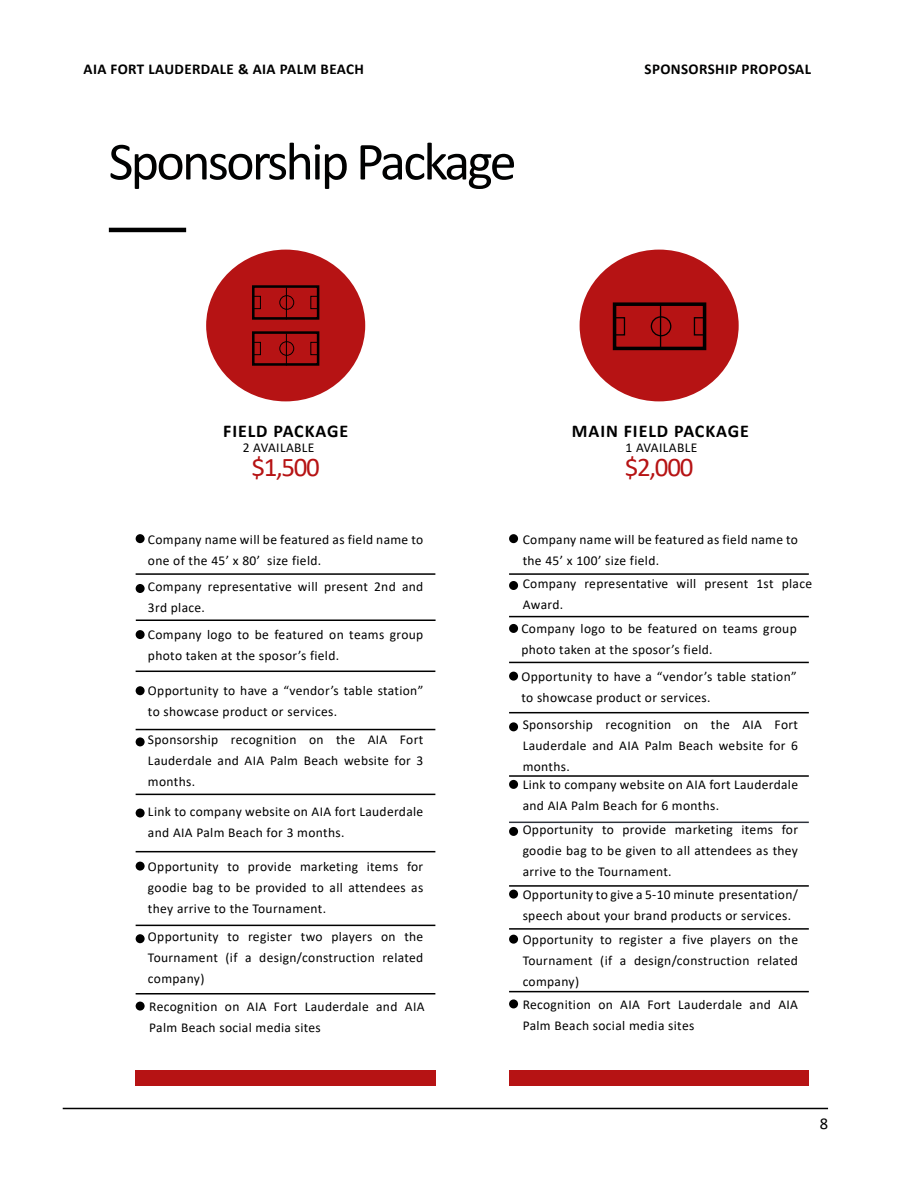
<style>
.page{position:relative;width:918px;height:1188px;background:#fff}
.page>*{position:absolute;margin:0;border:0;box-sizing:border-box;transform-origin:0 0}
.t1{font:54px "Calibri";letter-spacing:-.05em;color:#000101}
.t2{font:27px "Calibri";letter-spacing:-.05em;color:#b61314}
.t3{font:700 18px "Calibri";letter-spacing:.05em;color:#000}
.t4{font:16.5px "Calibri";color:#000101}
.t5{font:700 15px "Calibri";letter-spacing:.025em;color:#000101}
.t6{font:13.5px/21px "Calibri";letter-spacing:.025em;color:#000}
</style>
<div class="page">
<div style="left:206px;top:250px;width:159px;height:151px;background:#b61314;border-radius:50%"></div>
<div style="left:136px;top:534px;width:9px;height:9px;background:#000;border-radius:50%"></div>
<hr style="left:509px;top:573px;width:300px;height:2px;background:#000">
<hr style="left:136px;top:573px;width:299px;height:2px;background:#000">
<div style="left:136px;top:584px;width:9px;height:9px;background:#000;border-radius:50%"></div>
<div style="left:136px;top:630px;width:9px;height:9px;background:#000;border-radius:50%"></div>
<div style="left:136px;top:686px;width:9px;height:9px;background:#000;border-radius:50%"></div>
<div style="left:509px;top:624px;width:9px;height:9px;background:#000;border-radius:50%"></div>
<div style="left:509px;top:672px;width:9px;height:9px;background:#000;border-radius:50%"></div>
<hr style="left:136px;top:671px;width:299px;height:1px;background:#000">
<hr style="left:136px;top:729px;width:299px;height:1px;background:#000">
<hr style="left:136px;top:620px;width:300px;height:1px;background:#000">
<div style="left:136px;top:737px;width:9px;height:9px;background:#000;border-radius:50%"></div>
<hr style="left:136px;top:794px;width:299px;height:1px;background:#000">
<div style="left:136px;top:809px;width:9px;height:9px;background:#000;border-radius:50%"></div>
<hr style="left:136px;top:851px;width:299px;height:1px;background:#000">
<div style="left:136px;top:862px;width:9px;height:9px;background:#000;border-radius:50%"></div>
<hr style="left:136px;top:925px;width:299px;height:1px;background:#000">
<div style="left:136px;top:934px;width:9px;height:9px;background:#000;border-radius:50%"></div>
<div style="left:136px;top:1070px;width:300px;height:16px;background:#b61314"></div>
<div style="left:580px;top:250px;width:159px;height:151px;background:#b61314;border-radius:50%"></div>
<div style="left:509px;top:534px;width:9px;height:9px;background:#000;border-radius:50%"></div>
<div style="left:509px;top:581px;width:9px;height:9px;background:#000;border-radius:50%"></div>
<hr style="left:509px;top:662px;width:300px;height:1px;background:#000">
<hr style="left:509px;top:712px;width:300px;height:1px;background:#000">
<hr style="left:509px;top:616px;width:300px;height:1px;background:#000">
<div style="left:509px;top:722px;width:9px;height:9px;background:#000;border-radius:50%"></div>
<hr style="left:509px;top:775px;width:300px;height:2px;background:#000">
<hr style="left:509px;top:885px;width:300px;height:2px;background:#000">
<hr style="left:509px;top:928px;width:300px;height:2px;background:#000">
<hr style="left:509px;top:991px;width:300px;height:1px;background:#000">
<hr style="left:136px;top:993px;width:299px;height:2px;background:#000">
<div style="left:509px;top:780px;width:9px;height:9px;background:#000;border-radius:50%"></div>
<div style="left:509px;top:890px;width:9px;height:9px;background:#000;border-radius:50%"></div>
<div style="left:509px;top:935px;width:9px;height:9px;background:#000;border-radius:50%"></div>
<div style="left:509px;top:999px;width:9px;height:9px;background:#000;border-radius:50%"></div>
<div style="left:136px;top:1002px;width:9px;height:9px;background:#000;border-radius:50%"></div>
<hr style="left:509px;top:822px;width:300px;height:1px;background:#2e333c">
<div style="left:509px;top:827px;width:9px;height:9px;background:#000;border-radius:50%"></div>
<div style="left:509px;top:1070px;width:300px;height:16px;background:#b61314"></div>
<div style="left:613px;top:302px;width:93px;height:48px;border:4px solid #000"></div>
<hr style="left:660px;top:305px;width:1px;height:45px;background:#000">
<div style="left:651px;top:316px;width:20px;height:20px;border:1px solid #000;border-radius:50%"></div>
<div style="left:614px;top:317px;width:11px;height:19px;border:1px solid #000"></div>
<div style="left:694px;top:317px;width:11px;height:19px;border:1px solid #000"></div>
<div style="left:252px;top:285px;width:67px;height:35px;border:3px solid #000"></div>
<hr style="left:286px;top:287px;width:1px;height:33px;background:#000">
<div style="left:279px;top:295px;width:15px;height:15px;border:1px solid #000;border-radius:50%"></div>
<div style="left:253px;top:296px;width:8px;height:13px;border:1px solid #000"></div>
<div style="left:310px;top:296px;width:9px;height:13px;border:1px solid #000"></div>
<div style="left:252px;top:331px;width:67px;height:35px;border:3px solid #000"></div>
<hr style="left:286px;top:333px;width:1px;height:33px;background:#000">
<div style="left:279px;top:341px;width:15px;height:15px;border:1px solid #000;border-radius:50%"></div>
<div style="left:253px;top:342px;width:8px;height:13px;border:1px solid #000"></div>
<div style="left:310px;top:342px;width:9px;height:13px;border:1px solid #000"></div>
<hr style="left:109px;top:228px;width:77px;height:4px;background:#000">
<hr style="left:63px;top:1108px;width:765px;height:1px;background:#000">
<p class="t5" style="left:84px;top:58px;width:282px">AIA FORT LAUDERDALE &amp; AIA PALM BEACH</p>
<p class="t5" style="left:645px;top:58px;width:168px">SPONSORSHIP PROPOSAL</p>
<h1 class="t1" style="left:109px;top:124px;width:409px">Sponsorship Package</h1>
<h3 class="t3" style="left:223px;top:418px;width:127px">FIELD PACKAGE</h3>
<h2 class="t2" style="left:251px;top:448px;width:70px">$1,500</h2>
<h3 class="t3" style="left:572px;top:418px;width:178px">MAIN FIELD PACKAGE</h3>
<h2 class="t2" style="left:625px;top:448px;width:70px">$2,000</h2>
<p class="t6" style="left:243px;top:436px;width:73px">2 AVAILABLE</p>
<p class="t6" style="left:625px;top:436px;width:73px">1 AVAILABLE</p>
<p class="t6" style="left:148px;top:528px;width:277px">Company name will be featured as field name to one of the 45’ x 80’ size field.</p>
<p class="t6" style="left:148px;top:576px;width:277px">Company representative will present 2nd and<br>3rd place.</p>
<p class="t6" style="left:148px;top:624px;width:277px">Company logo to be featured on teams group photo taken at the sposor’s field.</p>
<p class="t6" style="left:148px;top:680px;width:277px">Opportunity to have a “vendor’s table station” to showcase product or services.</p>
<p class="t6" style="left:148px;top:729px;width:277px;text-align:justify">Sponsorship recognition on the AIA Fort Lauderdale and AIA Palm Beach website for 3 months.</p>
<p class="t6" style="left:148px;top:800px;width:277px">Link to company website on AIA fort Lauderdale and AIA Palm Beach for 3 months.</p>
<p class="t6" style="left:148px;top:856px;width:277px;text-align:justify">Opportunity to provide marketing items for goodie bag to be provided to all attendees as they arrive to the Tournament.</p>
<p class="t6" style="left:148px;top:926px;width:277px;text-align:justify">Opportunity to register two players on the Tournament (if a design/construction related company)</p>
<p class="t6" style="left:149px;top:996px;width:277px">Recognition on AIA Fort Lauderdale and AIA<br>Palm Beach social media sites</p>
<p class="t6" style="left:523px;top:528px;width:277px">Company name will be featured as field name to the 45’ x 100’ size field.</p>
<p class="t6" style="left:523px;top:573px;width:291px">Company representative will present 1st place<br>Award.</p>
<p class="t6" style="left:521px;top:618px;width:277px">Company logo to be featured on teams group photo taken at the sposor’s field.</p>
<p class="t6" style="left:521px;top:665px;width:277px">Opportunity to have a “vendor’s table station” to showcase product or services.</p>
<p class="t6" style="left:523px;top:714px;width:277px;text-align:justify">Sponsorship recognition on the AIA Fort Lauderdale and AIA Palm Beach website for 6 months.</p>
<p class="t6" style="left:523px;top:774px;width:277px">Link to company website on AIA fort Lauderdale and AIA Palm Beach for 6 months.</p>
<p class="t6" style="left:523px;top:819px;width:277px;text-align:justify">Opportunity to provide marketing items for goodie bag to be given to all attendees as they arrive to the Tournament.</p>
<p class="t6" style="left:523px;top:884px;width:277px">Opportunity to give a 5-10 minute presentation/ speech about your brand products or services.</p>
<p class="t6" style="left:523px;top:929px;width:277px;text-align:justify">Opportunity to register a five players on the Tournament (if a design/construction related company)</p>
<p class="t6" style="left:523px;top:994px;width:277px">Recognition on AIA Fort Lauderdale and AIA<br>Palm Beach social media sites</p>
<p class="t4" style="left:820px;top:1112px;width:10px">8</p>
</div>
